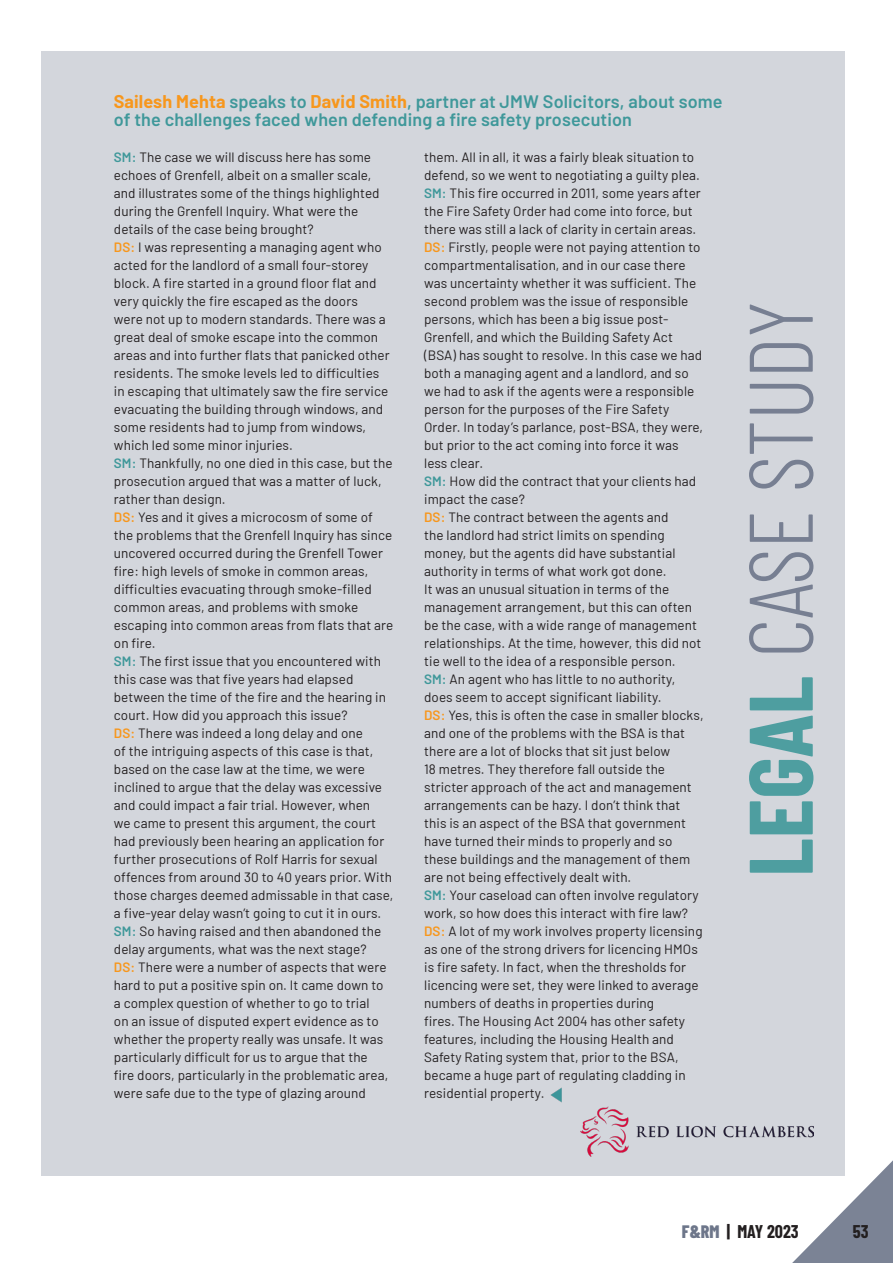
<style>
.page{position:relative;width:893px;height:1263px;background:#fff}
.page>*{position:absolute;margin:0;border:0;box-sizing:border-box;transform-origin:0 0}
.t1{font:300 90px "Barlow Condensed";letter-spacing:-.01em;color:#6d768a}
.Crosshead_level_1{font:600 18px/18px "Barlow";letter-spacing:.005em;color:#3f989a}
.t2{font:700 18px "Barlow Condensed";color:#231f20}
.Crosshead_level_1-2{font:13.5px/18px "Barlow";letter-spacing:.005em;color:#231f20}
.s1{font-weight:700;color:#f7971d}
.s2{font-weight:600;color:#3f989a}
.s3{font-weight:600;color:#f7971d}
.s4{font-weight:700;color:#3f989a}
.s5{font-weight:800;color:#6d768a}
</style>
<div class="page">
<svg style="left:792px;top:1160px;width:101px;height:103px"></svg>
<div style="left:42px;top:51px;width:803px;height:1125px;background:#d3d6dc"></div>
<img style="left:581px;top:1106px;width:232px;height:50px">
<img style="left:550px;top:1087px;width:12px;height:15px">
<p class="Crosshead_level_1" style="left:114px;top:91px;width:610px"><span class="s1">Sailesh Mehta</span> speaks to <span class="s1">David Smith</span>, partner at JMW Solicitors, about some of the challenges faced when defending a fire safety prosecution</p>
<p class="Crosshead_level_1-2" style="left:114px;top:147px;width:267px"><span class="s2">SM:</span> The case we will discuss here has some echoes of Grenfell, albeit on a smaller scale, and illustrates some of the things highlighted during the Grenfell Inquiry. What were the details of the case being brought?</p>
<p class="Crosshead_level_1-2" style="left:114px;top:237px;width:277px"><span class="s3">DS:</span> I was representing a managing agent who acted for the landlord of a small four-storey block. A fire started in a ground floor flat and very quickly the fire escaped as the doors were not up to modern standards. There was a great deal of smoke escape into the common areas and into further flats that panicked other residents. The smoke levels led to difficulties in escaping that ultimately saw the fire service evacuating the building through windows, and some residents had to jump from windows, which led some minor injuries.</p>
<p class="Crosshead_level_1-2" style="left:114px;top:453px;width:280px"><span class="s2">SM:</span> Thankfully, no one died in this case, but the prosecution argued that was a matter of luck, rather than design.</p>
<p class="Crosshead_level_1-2" style="left:114px;top:507px;width:281px"><span class="s3">DS:</span> Yes and it gives a microcosm of some of the problems that the Grenfell Inquiry has since uncovered occurred during the Grenfell Tower fire: high levels of smoke in common areas, difficulties evacuating through smoke-filled common areas, and problems with smoke escaping into common areas from flats that are on fire.</p>
<p class="Crosshead_level_1-2" style="left:114px;top:651px;width:274px"><span class="s2">SM:</span> The first issue that you encountered with this case was that five years had elapsed between the time of the fire and the hearing in court. How did you approach this issue?</p>
<p class="Crosshead_level_1-2" style="left:114px;top:723px;width:281px"><span class="s3">DS:</span> There was indeed a long delay and one<br>of the intriguing aspects of this case is that, based on the case law at the time, we were inclined to argue that the delay was excessive and could impact a fair trial. However, when<br>we came to present this argument, the court had previously been hearing an application for further prosecutions of Rolf Harris for sexual offences from around 30 to 40 years prior. With those charges deemed admissable in that case, a five-year delay wasn’t going to cut it in ours.</p>
<p class="Crosshead_level_1-2" style="left:114px;top:921px;width:269px"><span class="s2">SM:</span> So having raised and then abandoned the delay arguments, what was the next stage?</p>
<p class="Crosshead_level_1-2" style="left:114px;top:957px;width:276px"><span class="s3">DS:</span> There were a number of aspects that were hard to put a positive spin on. It came down to a complex question of whether to go to trial<br>on an issue of disputed expert evidence as to whether the property really was unsafe. It was particularly difficult for us to argue that the fire doors, particularly in the problematic area, were safe due to the type of glazing around</p>
<p class="Crosshead_level_1-2" style="left:424px;top:147px;width:277px">them. All in all, it was a fairly bleak situation to defend, so we went to negotiating a guilty plea.</p>
<p class="Crosshead_level_1-2" style="left:424px;top:183px;width:278px"><span class="s2">SM:</span> This fire occurred in 2011, some years after the Fire Safety Order had come into force, but there was still a lack of clarity in certain areas.</p>
<p class="Crosshead_level_1-2" style="left:424px;top:237px;width:281px"><span class="s3">DS:</span> Firstly, people were not paying attention to compartmentalisation, and in our case there was uncertainty whether it was sufficient. The second problem was the issue of responsible persons, which has been a big issue post-Grenfell, and which the Building Safety Act (BSA) has sought to resolve. In this case we had both a managing agent and a landlord, and so we had to ask if the agents were a responsible person for the purposes of the Fire Safety Order. In today’s parlance, post-BSA, they were, but prior to the act coming into force it was less clear.</p>
<p class="Crosshead_level_1-2" style="left:424px;top:471px;width:274px"><span class="s2">SM:</span> How did the contract that your clients had impact the case?</p>
<p class="Crosshead_level_1-2" style="left:424px;top:507px;width:279px"><span class="s3">DS:</span> The contract between the agents and<br>the landlord had strict limits on spending money, but the agents did have substantial authority in terms of what work got done.<br>It was an unusual situation in terms of the management arrangement, but this can often be the case, with a wide range of management relationships. At the time, however, this did not tie well to the idea of a responsible person.</p>
<p class="Crosshead_level_1-2" style="left:424px;top:669px;width:253px"><span class="s2">SM:</span> An agent who has little to no authority, does seem to accept significant liability.</p>
<p class="Crosshead_level_1-2" style="left:424px;top:705px;width:281px"><span class="s3">DS:</span> Yes, this is often the case in smaller blocks, and one of the problems with the BSA is that there are a lot of blocks that sit just below<br>18 metres. They therefore fall outside the stricter approach of the act and management arrangements can be hazy. I don’t think that this is an aspect of the BSA that government have turned their minds to properly and so these buildings and the management of them are not being effectively dealt with.</p>
<p class="Crosshead_level_1-2" style="left:424px;top:885px;width:276px"><span class="s2">SM:</span> Your caseload can often involve regulatory work, so how does this interact with fire law?</p>
<p class="Crosshead_level_1-2" style="left:424px;top:921px;width:280px"><span class="s3">DS:</span> A lot of my work involves property licensing as one of the strong drivers for licencing HMOs is fire safety. In fact, when the thresholds for licencing were set, they were linked to average numbers of deaths in properties during<br>fires. The Housing Act 2004 has other safety features, including the Housing Health and Safety Rating system that, prior to the BSA, became a huge part of regulating cladding in residential property.</p>
<h1 class="t1" style="left:716px;top:877px;width:577px;rotate:-90deg"><span class="s4">LEGAL</span> CASE STUDY</h1>
<h2 class="t2" style="left:682px;top:1219px;width:118px"><span class="s5">F&amp;RM</span> | MAY 2023</h2>
<h2 class="t2" style="left:853px;top:1219px;width:17px">53</h2>
</div>
